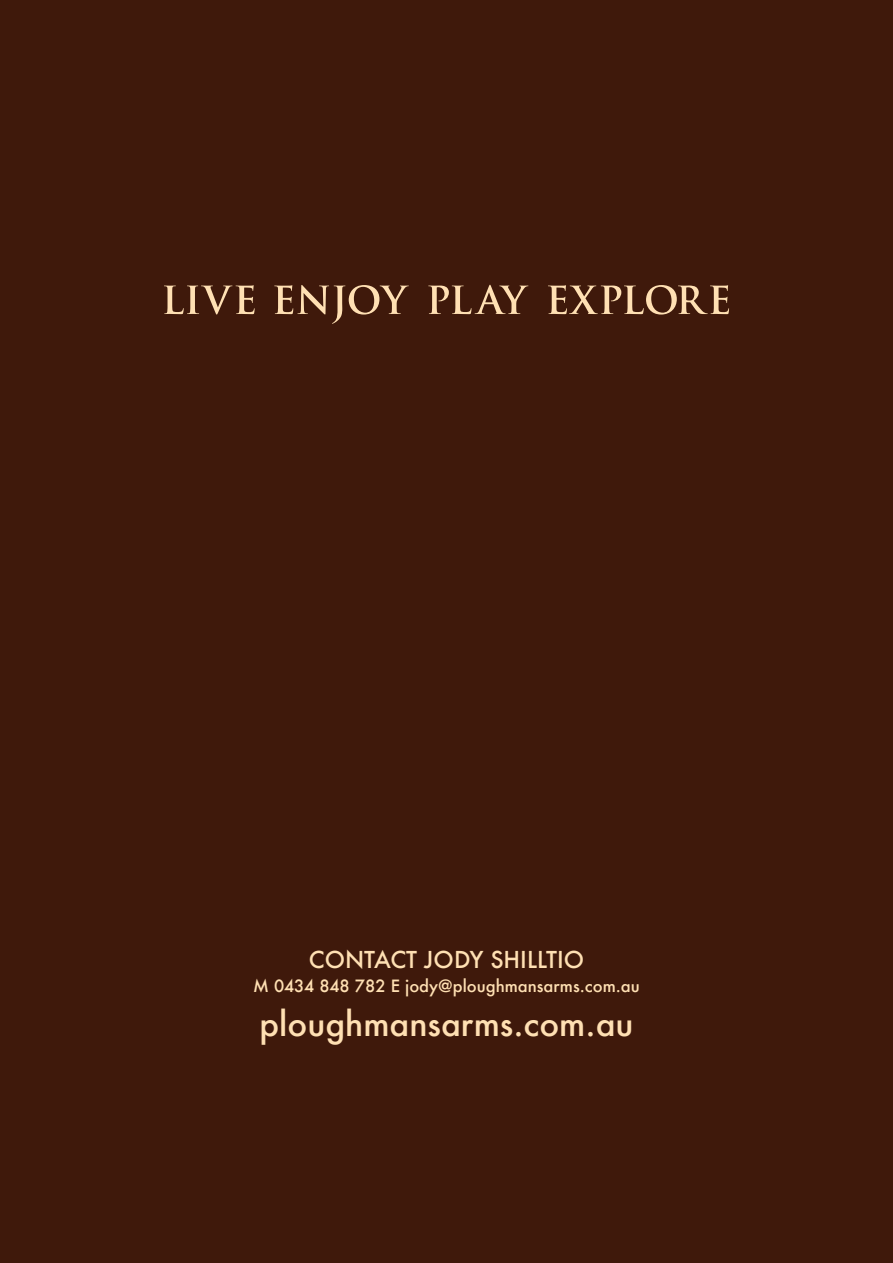
<style>
.page{position:relative;width:893px;height:1263px;background:#3f190b}
.page>*{position:absolute;margin:0;border:0;box-sizing:border-box;transform-origin:0 0}
.t1{font:500 33.15px "Futura";color:#ffe0b3}
.t2{font:500 22.8px "Futura";color:#ffe0b3}
.t3{font:500 16.5px "Futura";color:#ffe0b3}
</style>
<div class="page">
<svg style="left:164px;top:285px;width:91px;height:30px"></svg>
<svg style="left:274px;top:285px;width:135px;height:39px"></svg>
<svg style="left:428px;top:285px;width:100px;height:29px"></svg>
<svg style="left:548px;top:285px;width:181px;height:30px"></svg>
<h2 class="t2" style="left:309px;top:943px;width:277px">CONTACT JODY SHILLTIO</h2>
<p class="t3" style="left:253px;top:974px;width:388px">M 0434 848 782 E jody@ploughmansarms.com.au</p>
<h1 class="t1" style="left:259px;top:1000px;width:376px">ploughmansarms.com.au</h1>
</div>
